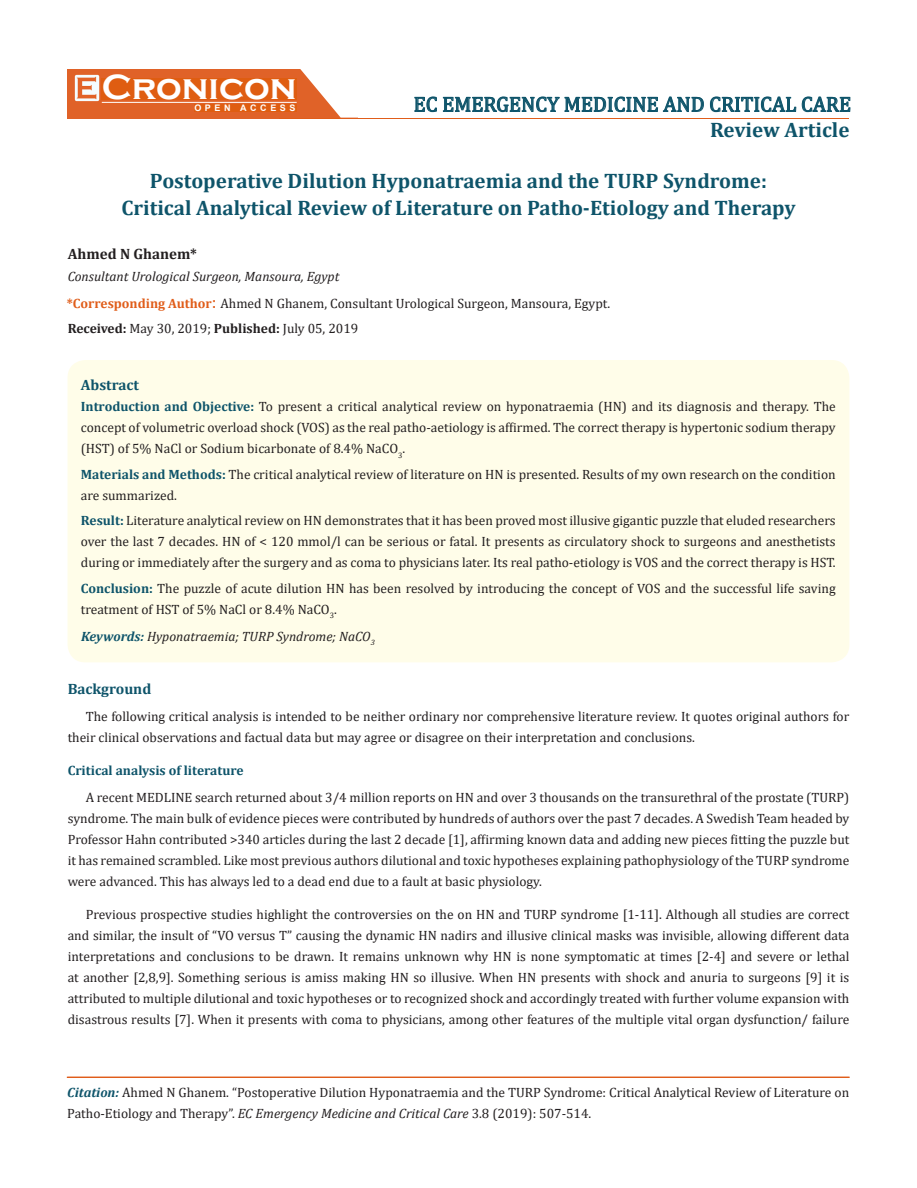
<style>
.page{position:relative;width:917px;height:1188px;background:#fff}
.page>*{position:absolute;margin:0;border:0;box-sizing:border-box;transform-origin:0 0}
.t1{font:700 36px "Copperplate Gothic";color:#fff}
.t2{font:700 21px/27px "Cambria";color:#0e546a;text-align:center}
.t3{font:21px "Cambria";color:#0e546a}
.t4{font:700 15px "Cambria";color:#0e546a}
.t5{font:700 15px "Cambria";color:#231f20}
.t6{font:13.5px/21px "Cambria";color:#231f20}
.t7{font:italic 13.5px "Cambria";color:#231f20}
.t8{font:700 13.5px "Cambria";color:#0e546a}
.t9{font:700 9px "Arial";letter-spacing:.4em;color:#fff}
.s1{font-weight:700;color:#e05d1a}
.s2{font-size:18px;color:#e05d1a}
.s3{font-weight:700}
.s4{font-weight:700;color:#0e546a}
.s5{font-weight:700;font-style:italic;color:#0e546a}
.s6{font-style:italic}
</style>
<div class="page">
<div style="left:67px;top:70px;width:290px;height:49px;background:#e06228"></div>
<svg style="left:300px;top:69px;width:58px;height:49px"></svg>
<img style="left:75px;top:75px;width:24px;height:26px">
<div style="left:102px;top:79px;width:195px;height:21px;background:#df5d11"></div>
<div style="left:194px;top:105px;width:103px;height:7px;background:#df5d11"></div>
<svg style="left:414px;top:97px;width:436px;height:15px"></svg>
<hr style="left:102px;top:102px;width:194px;height:1px;background:#fff">
<hr style="left:279px;top:118px;width:569px;height:1px;background:#e05d1a">
<div style="left:67px;top:1077px;width:782px;height:1px;border:1px solid #e05d1a"></div>
<div style="left:67px;top:360px;width:782px;height:302px;background:#fffde9;border-radius:18px"></div>
<p class="t1" style="left:102px;top:68px;width:196px">Cronicon</p>
<p class="t9" style="left:194px;top:102px;width:103px">OPEN ACCESS</p>
<p class="t3" style="left:413px;top:92px;width:439px">EC EMERGENCY MEDICINE AND CRITICAL CARE</p>
<p class="t2" style="left:710px;top:116px;width:141px">Review Article</p>
<p class="t2" style="left:121px;top:166px;width:675px">Postoperative Dilution Hyponatraemia and the TURP Syndrome:<br>Critical Analytical Review of Literature on Patho-Etiology and Therapy</p>
<p class="t5" style="left:68px;top:244px;width:131px">Ahmed N Ghanem*</p>
<p class="t7" style="left:68px;top:267px;width:273px">Consultant Urological Surgeon, Mansoura, Egypt</p>
<p class="t6" style="left:67px;top:292px;width:545px"><span class="s1">*Corresponding Author</span><span class="s2">:</span> Ahmed N Ghanem, Consultant Urological Surgeon, Mansoura, Egypt.</p>
<p class="t6" style="left:68px;top:317px;width:292px"><span class="s3">Received:</span> May 30, 2019; <span class="s3">Published:</span> July 05, 2019</p>
<p class="t4" style="left:81px;top:374px;width:60px">Abstract</p>
<p class="t6" style="left:81px;top:396px;width:756px;text-align:justify"><span class="s4">Introduction and Objective:</span> To present a critical analytical review on hyponatraemia (HN) and its diagnosis and therapy. The concept of volumetric overload shock (VOS) as the real patho-aetiology is affirmed. The correct therapy is hypertonic sodium therapy (HST) of 5% NaCl or Sodium bicarbonate of 8.4% NaCO<sub>3</sub>.</p>
<p class="t6" style="left:81px;top:463px;width:756px"><span class="s4">Materials and Methods:</span> The critical analytical review of literature on HN is presented. Results of my own research on the condition are summarized.</p>
<p class="t6" style="left:81px;top:510px;width:756px;text-align:justify"><span class="s4">Result:</span> Literature analytical review on HN demonstrates that it has been proved most illusive gigantic puzzle that eluded researchers over the last 7 decades. HN of &lt; 120 mmol/l can be serious or fatal. It presents as circulatory shock to surgeons and anesthetists during or immediately after the surgery and as coma to physicians later. Its real patho-etiology is VOS and the correct therapy is HST.</p>
<p class="t6" style="left:81px;top:577px;width:756px"><span class="s4">Conclusion:</span> The puzzle of acute dilution HN has been resolved by introducing the concept of VOS and the successful life saving treatment of HST of 5% NaCl or 8.4% NaCO<sub>3</sub>.</p>
<p class="t7" style="left:81px;top:626px;width:295px"><span class="s4">Keywords:</span> Hyponatraemia; TURP Syndrome; NaCO<sub>3</sub></p>
<p class="t4" style="left:68px;top:678px;width:85px">Background</p>
<p class="t6" style="left:68px;top:705px;width:783px;text-indent:18px">The following critical analysis is intended to be neither ordinary nor comprehensive literature review. It quotes original authors for their clinical observations and factual data but may agree or disagree on their interpretation and conclusions.</p>
<p class="t8" style="left:68px;top:760px;width:177px">Critical analysis of literature</p>
<p class="t6" style="left:68px;top:786px;width:783px;text-align:justify;text-indent:18px">A recent MEDLINE search returned about 3/4 million reports on HN and over 3 thousands on the transurethral of the prostate (TURP) syndrome. The main bulk of evidence pieces were contributed by hundreds of authors over the past 7 decades. A Swedish Team headed by Professor Hahn contributed &gt;340 articles during the last 2 decade [1], affirming known data and adding new pieces fitting the puzzle but it has remained scrambled. Like most previous authors dilutional and toxic hypotheses explaining pathophysiology of the TURP syndrome were advanced. This has always led to a dead end due to a fault at basic physiology.</p>
<p class="t6" style="left:68px;top:903px;width:783px;text-align:justify;text-indent:18px">Previous prospective studies highlight the controversies on the on HN and TURP syndrome [1-11]. Although all studies are correct and similar, the insult of “VO versus T” causing the dynamic HN nadirs and illusive clinical masks was invisible, allowing different data interpretations and conclusions to be drawn. It remains unknown why HN is none symptomatic at times [2-4] and severe or lethal at another [2,8,9]. Something serious is amiss making HN so illusive. When HN presents with shock and anuria to surgeons [9] it is attributed to multiple dilutional and toxic hypotheses or to recognized shock and accordingly treated with further volume expansion with disastrous results [7]. When it presents with coma to physicians, among other features of the multiple vital organ dysfunction/ failure</p>
<p class="t6" style="left:67px;top:1082px;width:783px"><span class="s5">Citation:</span> Ahmed N Ghanem. “Postoperative Dilution Hyponatraemia and the TURP Syndrome: Critical Analytical Review of Literature on<br>Patho-Etiology and Therapy”. <span class="s6">EC Emergency Medicine and Critical Care</span> 3.8 (2019): 507-514.</p>
</div>
